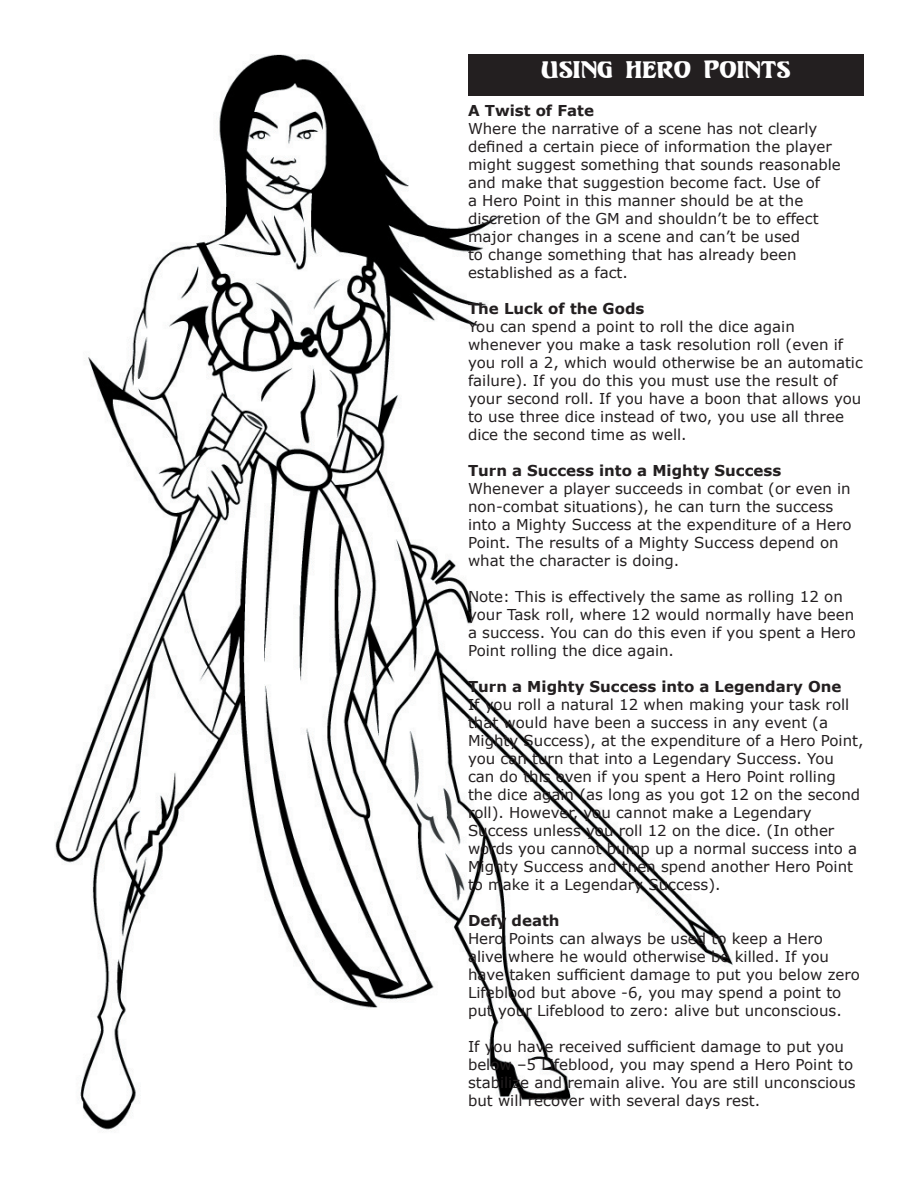
<style>
.page{position:relative;width:918px;height:1188px;background:#fff}
.page>*{position:absolute;margin:0;border:0;box-sizing:border-box;transform-origin:0 0}
.t1{font:24px "Unicorn";color:#fff}
.t2{font:15px/18px "Verdana";color:#231f20}
.t3{font:700 15px "Verdana";color:#231f20}
</style>
<div class="page">
<img style="left:55px;top:54px;width:678px;height:1076px">
<div style="left:468px;top:54px;width:396px;height:42px;background:#231f20"></div>
<p class="t1" style="left:541px;top:54px;width:251px">USING HERO POINTS</p>
<p class="t3" style="left:468px;top:101px;width:128px">A Twist of Fate</p>
<p class="t2" style="left:468px;top:120px;width:374px">Where the narrative of a scene has not clearly defined a certain piece of information the player might suggest something that sounds reasonable and make that suggestion become fact. Use of<br>a Hero Point in this manner should be at the discretion of the GM and shouldn’t be to effect major changes in a scene and can’t be used<br>to change something that has already been established as a fact.</p>
<p class="t3" style="left:468px;top:299px;width:178px">The Luck of the Gods</p>
<p class="t2" style="left:468px;top:318px;width:396px">You can spend a point to roll the dice again whenever you make a task resolution roll (even if you roll a 2, which would otherwise be an automatic failure). If you do this you must use the result of your second roll. If you have a boon that allows you to use three dice instead of two, you use all three dice the second time as well.</p>
<p class="t3" style="left:468px;top:461px;width:315px">Turn a Success into a Mighty Success</p>
<p class="t2" style="left:468px;top:480px;width:385px">Whenever a player succeeds in combat (or even in non-combat situations), he can turn the success into a Mighty Success at the expenditure of a Hero Point. The results of a Mighty Success depend on what the character is doing.</p>
<p class="t2" style="left:468px;top:588px;width:390px">Note: This is effectively the same as rolling 12 on your Task roll, where 12 would normally have been a success. You can do this even if you spent a Hero Point rolling the dice again.</p>
<p class="t3" style="left:468px;top:677px;width:375px">Turn a Mighty Success into a Legendary One</p>
<p class="t2" style="left:468px;top:696px;width:397px">If you roll a natural 12 when making your task roll that would have been a success in any event (a Mighty Success), at the expenditure of a Hero Point, you can turn that into a Legendary Success. You can do this even if you spent a Hero Point rolling the dice again (as long as you got 12 on the second roll). However, you cannot make a Legendary Success unless you roll 12 on the dice. (In other words you cannot bump up a normal success into a Mighty Success and then spend another Hero Point to make it a Legendary Success).</p>
<p class="t3" style="left:468px;top:911px;width:93px">Defy death</p>
<p class="t2" style="left:468px;top:930px;width:393px">Hero Points can always be used to keep a Hero alive where he would otherwise be killed. If you have taken sufficient damage to put you below zero Lifeblood but above -6, you may spend a point to put your Lifeblood to zero: alive but unconscious.</p>
<p class="t2" style="left:468px;top:1038px;width:389px">If you have received sufficient damage to put you below –5 Lifeblood, you may spend a Hero Point to stabilize and remain alive. You are still unconscious but will recover with several days rest.</p>
</div>
